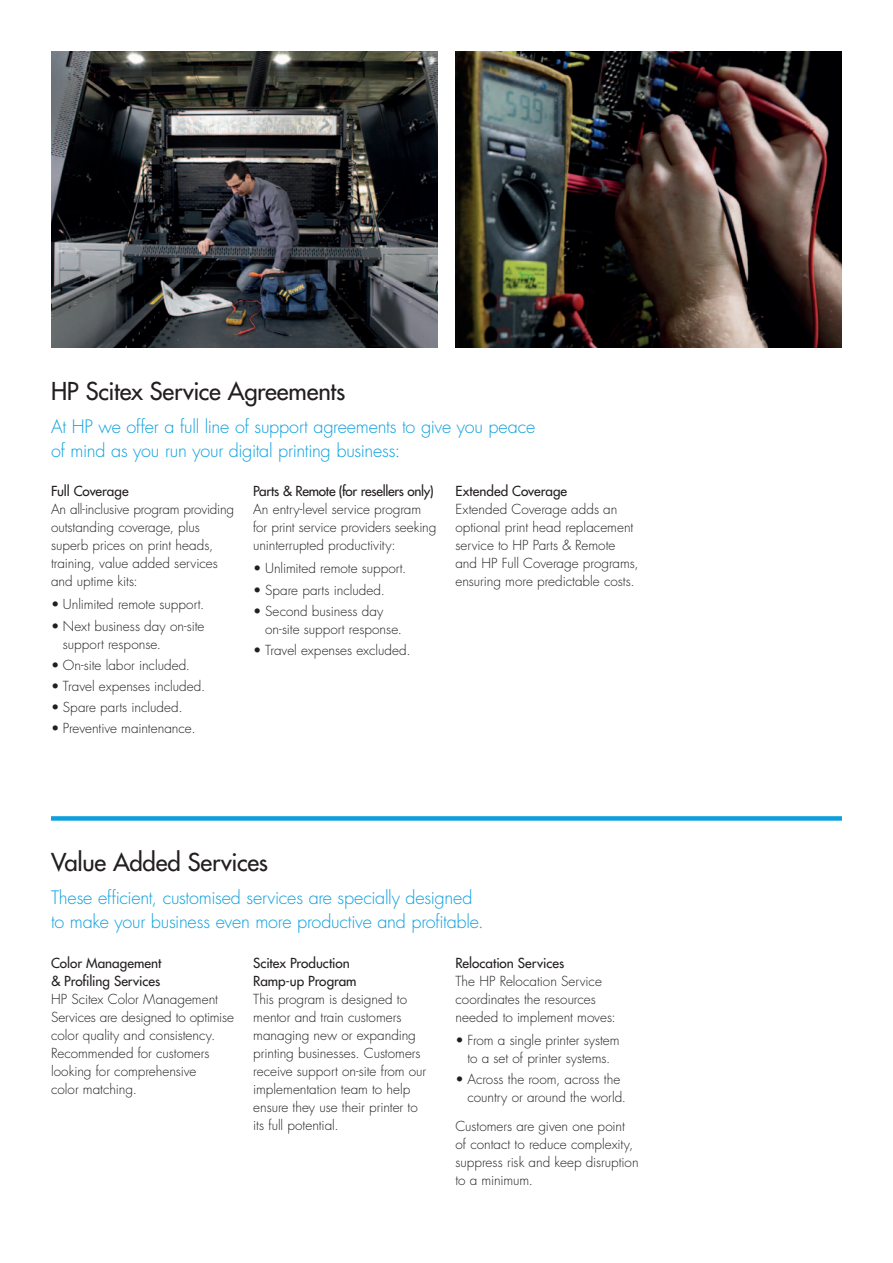
<style>
.page{position:relative;width:893px;height:1263px;background:#fff}
.page>*{position:absolute;margin:0;border:0;box-sizing:border-box;transform-origin:0 0}
.t1{font:500 24px "Futura Std";letter-spacing:-.01em;color:#231f20}
.t2{font:300 18px/24px "Futura Std";letter-spacing:-.015em;color:#0ca0dd}
.t3{font:300 13.5px/18px "Futura Std";color:#231f20}
.t4{font:500 13.5px/18px "Futura Std";letter-spacing:-.005em;color:#231f20}
</style>
<div class="page">
<img style="left:455px;top:51px;width:387px;height:296px">
<img style="left:51px;top:51px;width:386px;height:296px">
<div style="left:51px;top:816px;width:791px;height:5px;background:#0ca0dd"></div>
<h1 class="t1" style="left:51px;top:376px;width:296px">HP Scitex Service Agreements</h1>
<h2 class="t2" style="left:51px;top:415px;width:486px">At HP we offer a full line of support agreements to give you peace of mind as you run your digital printing business:</h2>
<p class="t4" style="left:51px;top:482px;width:79px">Full Coverage</p>
<p class="t3" style="left:51px;top:500px;width:185px">An all-inclusive program providing outstanding coverage, plus superb prices on print heads, training, value added services and uptime kits:</p>
<p class="t3" style="left:51px;top:596px;width:155px">• Unlimited remote support.</p>
<p class="t3" style="left:63px;top:617px;width:143px;text-indent:-12px">• Next business day on-site support response.</p>
<p class="t3" style="left:51px;top:656px;width:141px">• On-site labor included.</p>
<p class="t3" style="left:51px;top:677px;width:156px">• Travel expenses included.</p>
<p class="t3" style="left:51px;top:699px;width:133px">• Spare parts included.</p>
<p class="t3" style="left:51px;top:720px;width:146px">• Preventive maintenance.</p>
<p class="t4" style="left:253px;top:482px;width:182px">Parts &amp; Remote (for resellers only)</p>
<p class="t3" style="left:253px;top:500px;width:185px">An entry-level service program for print service providers seeking uninterrupted productivity:</p>
<p class="t3" style="left:253px;top:560px;width:155px">• Unlimited remote support.</p>
<p class="t3" style="left:253px;top:581px;width:133px">• Spare parts included.</p>
<p class="t3" style="left:265px;top:602px;width:138px;text-indent:-12px">• Second business day on-site support response.</p>
<p class="t3" style="left:253px;top:641px;width:159px">• Travel expenses excluded.</p>
<p class="t4" style="left:455px;top:482px;width:113px">Extended Coverage</p>
<p class="t3" style="left:455px;top:500px;width:185px">Extended Coverage adds an optional print head replacement service to HP Parts &amp; Remote and HP Full Coverage programs, ensuring more predictable costs.</p>
<h1 class="t1" style="left:51px;top:847px;width:219px">Value Added Services</h1>
<h2 class="t2" style="left:51px;top:885px;width:434px">These efficient, customised services are specially designed to make your business even more productive and profitable.</h2>
<p class="t4" style="left:51px;top:954px;width:112px">Color Management &amp; Profiling Services</p>
<p class="t3" style="left:51px;top:990px;width:185px">HP Scitex Color Management<br>Services are designed to optimise color quality and consistency.<br>Recommended for customers looking for comprehensive<br>color matching.</p>
<p class="t4" style="left:253px;top:954px;width:105px">Scitex Production<br>Ramp-up Program</p>
<p class="t3" style="left:253px;top:990px;width:175px">This program is designed to mentor and train customers managing new or expanding printing businesses. Customers receive support on-site from our implementation team to help ensure they use their printer to its full potential.</p>
<p class="t4" style="left:455px;top:954px;width:110px">Relocation Services</p>
<p class="t3" style="left:455px;top:972px;width:162px">The HP Relocation Service coordinates the resources needed to implement moves:</p>
<p class="t3" style="left:455px;top:1032px;width:166px;text-align:center">• From a single printer system to a set of printer systems.</p>
<p class="t3" style="left:467px;top:1071px;width:160px;text-indent:-12px">• Across the room, across the country or around the world.</p>
<p class="t3" style="left:455px;top:1117px;width:185px">Customers are given one point of contact to reduce complexity, suppress risk and keep disruption to a minimum.</p>
</div>
